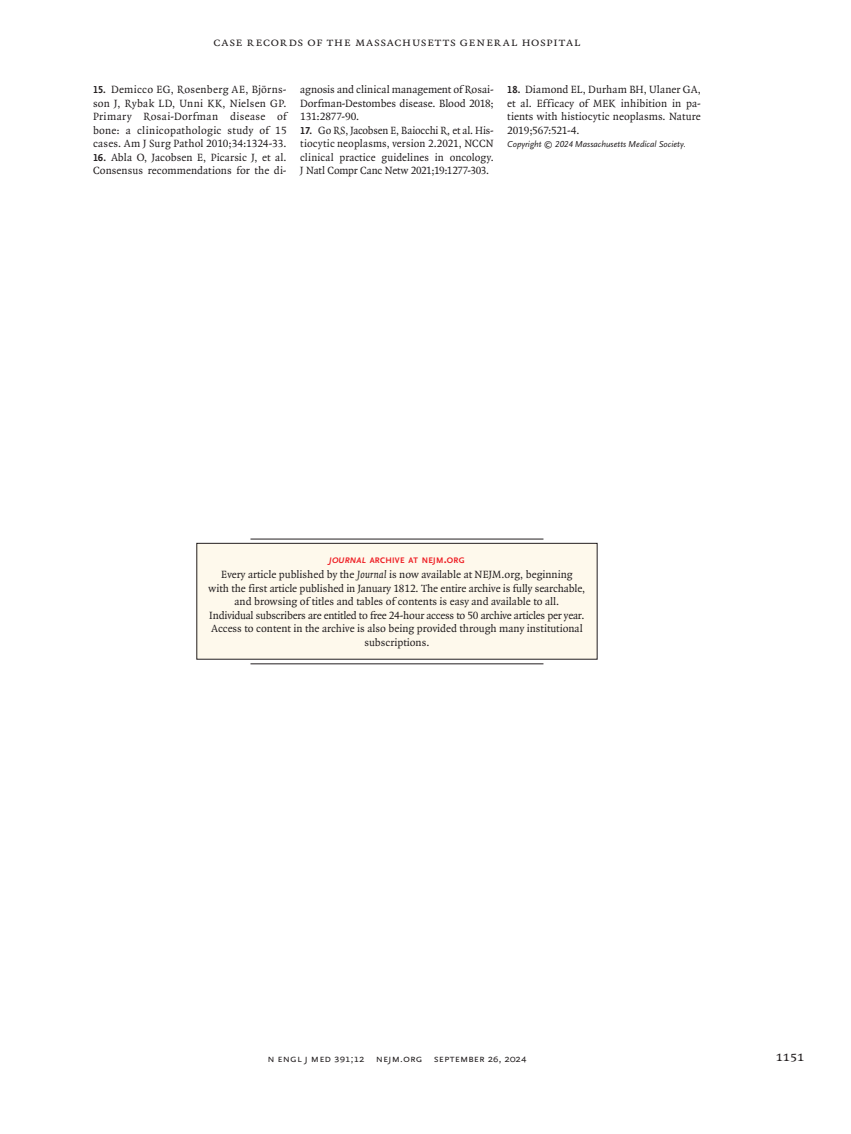
<style>
.page{position:relative;width:851px;height:1134px;background:#fff}
.page>*{position:absolute;margin:0;border:0;box-sizing:border-box;transform-origin:0 0}
.t1{font:14.25px "OTNEJM Quadraat Cap";color:#231f20}
.t2{font:12.75px "OTNEJM Quadraat Small Cap";letter-spacing:.05em;color:#231f20}
.t3{font:11.25px/13.5px "OTNEJM Quadraat";color:#231f20;text-align:justify}
.t4{font:10.8px "OTNEJM Scala Sans LF Cap";letter-spacing:.01em;color:#231f20}
.t5{font:italic 9px "OTNEJM Scala Sans LF";color:#231f20}
.t6{font:700 8.4px "OTNEJM Scala Sans LF Cap";letter-spacing:.03em;color:#ee1d23}
.s1{font-family:"OTNEJM Scala Sans LF";font-weight:700;font-size:10.5px}
.s2{font-style:italic}
.s3{font-size:12px}
.s4{font-family:"OTNEJM Scala Sans LF Small Cap"}
</style>
<div class="page">
<div style="left:197px;top:543px;width:400px;height:116px;background:#fef9ec"></div>
<div style="left:196px;top:543px;width:401px;height:116px;border:1px solid #231f20"></div>
<hr style="left:250px;top:539px;width:293px;height:1px;background:#231f20">
<hr style="left:250px;top:664px;width:293px;height:1px;background:#231f20">
<p class="t2" style="left:213px;top:35px;width:368px">Case Records of the Massachusetts General Hospital</p>
<p class="t3" style="left:93px;top:83px;width:195px"><span class="s1">15.</span> Demicco EG, Rosenberg AE, Björns&shy;son J, Rybak LD, Unni KK, Nielsen GP.<br>Primary Rosai-Dorfman disease of bone: a clinicopathologic study of 15 cases. Am J Surg Pathol 2010;34:1324-33.</p>
<p class="t3" style="left:93px;top:150px;width:195px"><span class="s1">16.</span> Abla O, Jacobsen E, Picarsic J, et al.<br>Consensus recommendations for the di-</p>
<p class="t3" style="left:300px;top:83px;width:195px">agnosis and clinical management of Rosai-Dorfman-Destombes disease. Blood 2018; 131:2877-90.</p>
<p class="t3" style="left:300px;top:123px;width:195px"><span class="s1">17.</span> Go RS, Jacobsen E, Baiocchi R, et al. His&shy;tiocytic neoplasms, version 2.2021, NCCN clinical practice guidelines in oncology.<br>J Natl Compr Canc Netw 2021;19:1277-303.</p>
<p class="t3" style="left:507px;top:83px;width:195px"><span class="s1">18.</span> Diamond EL, Durham BH, Ulaner GA, et al. Efficacy of MEK inhibition in pa&shy;tients with histiocytic neoplasms. Nature 2019;567:521-4.</p>
<p class="t5" style="left:507px;top:139px;width:180px">Copyright © 2024 Massachusetts Medical Society.</p>
<p class="t6" style="left:329px;top:556px;width:137px"><span class="s2">JOURNAL</span> ARCHIVE AT NEJM<span class="s3">.</span>ORG</p>
<p class="t3" style="left:208px;top:568px;width:378px;text-align:center">Every article published by the <span class="s2">Journal</span> is now available at NEJM.org, beginning<br>with the first article published in January 1812. The entire archive is fully searchable, and browsing of titles and tables of contents is easy and available to all.<br>Individual subscribers are entitled to free 24-hour access to 50 archive articles per year.<br>Access to content in the archive is also being provided through many institutional subscriptions.</p>
<p class="t4" style="left:267px;top:1053px;width:261px">n engl j med 391;12 nejm.org <span class="s4">September 26, 2024</span></p>
<p class="t1" style="left:775px;top:1048px;width:30px">1151</p>
</div>
